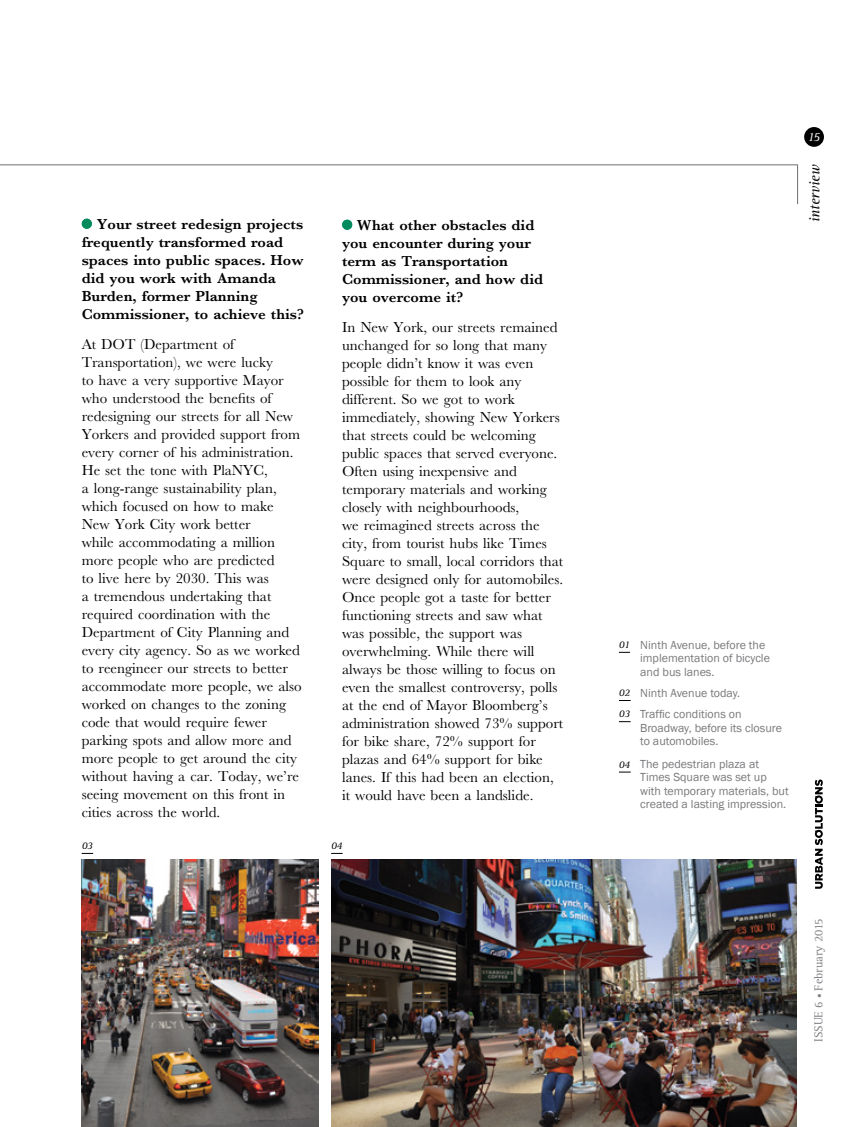
<style>
.page{position:relative;width:851px;height:1127px;background:#fff}
.page>*{position:absolute;margin:0;border:0;box-sizing:border-box;transform-origin:0 0}
.t1{font:15px/18px "M Baskerville";color:#000}
.t2{font:600 15px/18px "M Baskerville";color:#000}
.t3{font:italic 15px "Rotis Serif";color:#000}
.t4{font:italic 12.75px "Rotis Serif";color:#fff}
.t5{font:12px/13.5px "Franklin Gothic";color:#77787b}
.t6{font:12px "Rotis Serif";color:#808285}
.t7{font:italic 10.5px "Rotis Serif";letter-spacing:-.02em;color:#000}
.s1{font-family:"Rotis Serif";font-style:italic;font-size:10.5px;color:#000}
.s2{font-size:9px}
</style>
<div class="page">
<hr style="left:0;top:165px;width:797px;height:1px;background:#6d6e71">
<hr style="left:797px;top:165px;width:1px;height:39px;background:#6d6e71">
<div style="left:804px;top:127px;width:19px;height:20px;background:#000;border-radius:50%"></div>
<svg style="left:814px;top:779px;width:8px;height:110px"></svg>
<div style="left:82px;top:219px;width:10px;height:10px;background:#008a5e;border-radius:50%"></div>
<div style="left:342px;top:220px;width:10px;height:10px;background:#008a5e;border-radius:50%"></div>
<img style="left:331px;top:859px;width:465px;height:268px">
<img style="left:82px;top:859px;width:236px;height:268px">
<p class="t2" style="left:82px;top:215px;width:223px;text-indent:15px">Your street redesign projects frequently transformed road spaces into public spaces. How did you work with Amanda<br>Burden, former Planning<br>Commissioner, to achieve this?</p>
<p class="t1" style="left:82px;top:335px;width:221px">At DOT (Department of<br>Transportation), we were lucky<br>to have a very supportive Mayor who understood the benefits of redesigning our streets for all New<br>Yorkers and provided support from every corner of his administration.<br>He set the tone with PlaNYC,<br>a long-range sustainability plan, which focused on how to make<br>New York City work better<br>while accommodating a million more people who are predicted<br>to live here by 2030. This was<br>a tremendous undertaking that required coordination with the<br>Department of City Planning and every city agency. So as we worked to reengineer our streets to better accommodate more people, we also worked on changes to the zoning code that would require fewer parking spots and allow more and more people to get around the city without having a car. Today, we’re seeing movement on this front in cities across the world.</p>
<p class="t2" style="left:342px;top:216px;width:202px;text-indent:15px">What other obstacles did you encounter during your term as Transportation<br>Commissioner, and how did you overcome it?</p>
<p class="t1" style="left:342px;top:318px;width:223px">In New York, our streets remained unchanged for so long that many people didn’t know it was even possible for them to look any different. So we got to work immediately, showing New Yorkers that streets could be welcoming public spaces that served everyone.<br>Often using inexpensive and temporary materials and working closely with neighbourhoods,<br>we reimagined streets across the city, from tourist hubs like Times<br>Square to small, local corridors that were designed only for automobiles.<br>Once people got a taste for better functioning streets and saw what was possible, the support was overwhelming. While there will always be those willing to focus on even the smallest controversy, polls at the end of Mayor Bloomberg’s administration showed 73% support for bike share, 72% support for plazas and 64% support for bike lanes. If this had been an election, it would have been a landslide.</p>
<p class="t7" style="left:82px;top:839px;width:13px">03</p>
<p class="t7" style="left:331px;top:839px;width:13px">04</p>
<p class="t4" style="left:807px;top:130px;width:14px">15</p>
<p class="t3" style="left:805px;top:222px;width:59px;rotate:-90deg">interview</p>
<p class="t5" style="left:640px;top:638px;width:131px;text-indent:-21px"><span class="s1">01</span> Ninth Avenue, before the implementation of bicycle and bus lanes.</p>
<p class="t5" style="left:619px;top:686px;width:123px"><span class="s1">02</span> Ninth Avenue today.</p>
<p class="t7" style="left:619px;top:708px;width:13px">03</p>
<p class="t5" style="left:640px;top:708px;width:143px">Traffic conditions on<br>Broadway, before its closure to automobiles.</p>
<p class="t5" style="left:640px;top:757px;width:150px">The pedestrian plaza at<br>Times Square was set up with temporary materials, but created a lasting impression.</p>
<p class="t7" style="left:619px;top:758px;width:13px">04</p>
<p class="t6" style="left:811px;top:1042px;width:124px;rotate:-90deg">Issue 6 <span class="s2">•</span> February 2015</p>
</div>
